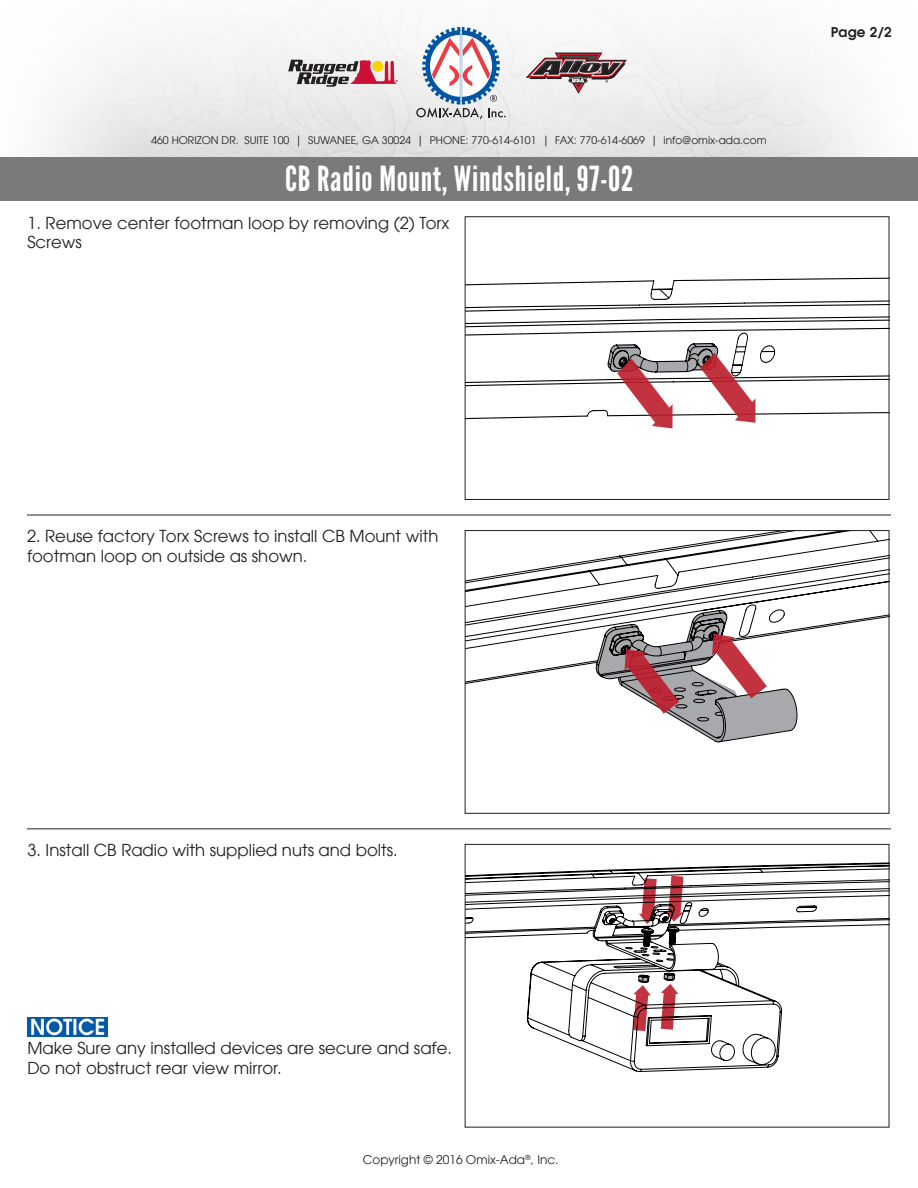
<style>
.page{position:relative;width:918px;height:1188px;background:#fff}
.page>*{position:absolute;margin:0;border:0;box-sizing:border-box;transform-origin:0 0}
.t1{font:34.5px "League Gothic";letter-spacing:.02em;color:#fff}
.t2{font:16.5px/19.8px "Avant Garde LT";color:#231f20}
.t3{font:600 13.5px "Avant Garde LT";color:#231f20}
.t4{font:12px "Avant Garde LT";color:#231f20}
.t5{font:10.5px "Avant Garde LT";color:#231f20}
</style>
<div class="page">
<svg style="left:416px;top:27px;width:90px;height:92px"></svg>
<svg style="left:526px;top:53px;width:101px;height:41px"></svg>
<svg style="left:288px;top:60px;width:110px;height:27px"></svg>
<div style="left:1px;top:157px;width:917px;height:44px;background:#7a797b"></div>
<hr style="left:27px;top:515px;width:864px;height:1px;background:#231f20">
<hr style="left:27px;top:828px;width:864px;height:1px;background:#231f20">
<svg style="left:467px;top:532px;width:420px;height:211px"></svg>
<svg style="left:596px;top:610px;width:201px;height:132px"></svg>
<div style="left:465px;top:530px;width:424px;height:284px;border:1px solid #231f20"></div>
<svg style="left:467px;top:277px;width:420px;height:152px"></svg>
<svg style="left:608px;top:344px;width:147px;height:84px"></svg>
<div style="left:465px;top:216px;width:424px;height:284px;border:1px solid #231f20"></div>
<svg style="left:467px;top:862px;width:420px;height:210px"></svg>
<div style="left:465px;top:844px;width:424px;height:284px;border:1px solid #231f20"></div>
<img style="left:27px;top:1017px;width:81px;height:20px">
<p class="t5" style="left:151px;top:134px;width:617px">460 HORIZON DR. SUITE 100 | SUWANEE, GA 30024 | PHONE: 770-614-6101 | FAX: 770-614-6069 | info@omix-ada.com</p>
<h1 class="t1" style="left:285px;top:159px;width:350px">CB Radio Mount, Windshield, 97-02</h1>
<p class="t2" style="left:27px;top:213px;width:424px">1. Remove center footman loop by removing (2) Torx<br>Screws</p>
<p class="t3" style="left:831px;top:23px;width:63px">Page 2/2</p>
<p class="t2" style="left:27px;top:526px;width:413px">2. Reuse factory Torx Screws to install CB Mount with footman loop on outside as shown.</p>
<p class="t2" style="left:27px;top:840px;width:372px">3. Install CB Radio with supplied nuts and bolts.</p>
<p class="t2" style="left:27px;top:1038px;width:426px">Make Sure any installed devices are secure and safe.<br>Do not obstruct rear view mirror.</p>
<p class="t4" style="left:363px;top:1153px;width:197px">Copyright © 2016 Omix-Ada<sup>®</sup>, Inc.</p>
</div>
